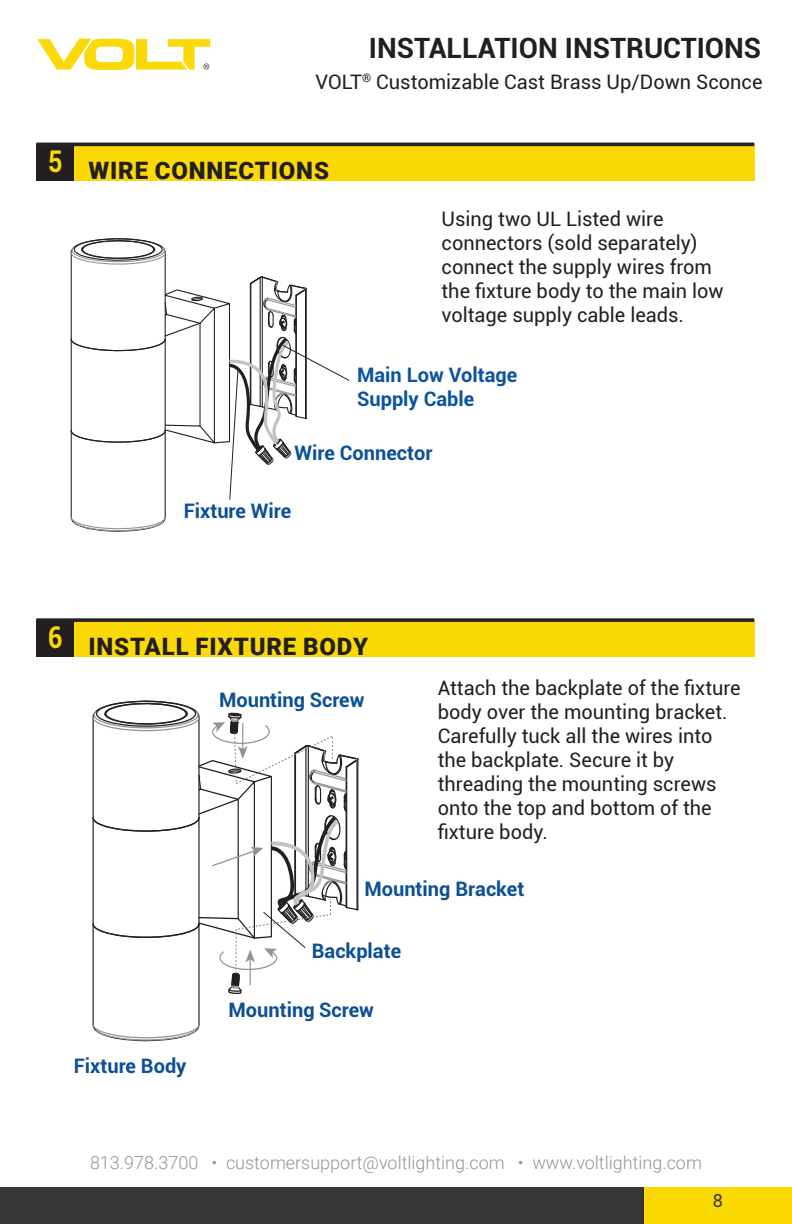
<style>
.page{position:relative;width:792px;height:1224px;background:#fff}
.page>*{position:absolute;margin:0;border:0;box-sizing:border-box;transform-origin:0 0}
.spec_numbers{font:700 30px "Roboto";color:#fad906;scale:.84 1}
.t1{font:700 28px "Roboto";color:#231f20}
.t2{font:900 24px "Roboto";letter-spacing:.035em;color:#231f20}
.t3{font:20px/24px "Roboto";color:#231f20}
.t4{font:700 20px "Roboto";color:#0c5095}
.t5{font:700 20px/24px "Roboto";color:#0c539f}
.copyright{font:300 18px "Roboto";color:#939598}
.t6{font:18px "Roboto";color:#363636}
</style>
<div class="page">
<svg style="left:37px;top:39px;width:173px;height:30px"></svg>
<div style="left:0;top:1188px;width:644px;height:36px;background:#363636"></div>
<div style="left:644px;top:1188px;width:148px;height:36px;background:#fcd900"></div>
<div style="left:43px;top:144px;width:711px;height:37px;background:#fad906"></div>
<div style="left:43px;top:620px;width:711px;height:37px;background:#fad906"></div>
<div style="left:36px;top:144px;width:38px;height:37px;background:#231f20"></div>
<div style="left:36px;top:620px;width:38px;height:37px;background:#231f20"></div>
<div style="left:36px;top:143px;width:718px;height:3px;border:2px solid #231f20"></div>
<div style="left:36px;top:618px;width:718px;height:4px;border:2px solid #231f20"></div>
<hr style="left:71px;top:431px;width:1px;height:86px;background:#231f20">
<hr style="left:165px;top:431px;width:1px;height:86px;background:#231f20">
<hr style="left:165px;top:253px;width:1px;height:86px;background:#231f20">
<hr style="left:71px;top:253px;width:1px;height:86px;background:#231f20">
<svg style="left:70px;top:516px;width:96px;height:16px"></svg>
<svg style="left:70px;top:238px;width:96px;height:27px"></svg>
<hr style="left:93px;top:924px;width:1px;height:100px;background:#231f20">
<hr style="left:198px;top:924px;width:2px;height:100px;background:#231f20">
<svg style="left:92px;top:1023px;width:108px;height:19px"></svg>
<svg style="left:92px;top:700px;width:267px;height:295px"></svg>
<svg style="left:70px;top:276px;width:280px;height:225px"></svg>
<p class="spec_numbers" style="left:48px;top:141px;width:19px">5</p>
<p class="t1" style="left:369px;top:28px;width:394px">INSTALLATION INSTRUCTIONS</p>
<p class="t3" style="left:316px;top:69px;width:448px">VOLT<sup>®</sup> Customizable Cast Brass Up/Down Sconce</p>
<p class="t2" style="left:88px;top:154px;width:242px">WIRE CONNECTIONS</p>
<p class="t3" style="left:442px;top:206px;width:284px">Using two UL Listed wire connectors (sold separately) connect the supply wires from the fixture body to the main low voltage supply cable leads.</p>
<p class="t5" style="left:357px;top:362px;width:162px">Main Low Voltage<br>Supply Cable</p>
<p class="t4" style="left:295px;top:439px;width:139px">Wire Connector</p>
<p class="t4" style="left:184px;top:497px;width:109px">Fixture Wire</p>
<p class="spec_numbers" style="left:48px;top:616px;width:19px">6</p>
<p class="t2" style="left:88px;top:629px;width:281px">INSTALL FIXTURE BODY</p>
<p class="t4" style="left:219px;top:686px;width:147px">Mounting Screw</p>
<p class="t3" style="left:438px;top:675px;width:305px">Attach the backplate of the fixture body over the mounting bracket.<br>Carefully tuck all the wires into the backplate. Secure it by threading the mounting screws onto the top and bottom of the fixture body.</p>
<p class="t4" style="left:364px;top:875px;width:161px">Mounting Bracket</p>
<p class="t4" style="left:74px;top:1052px;width:114px">Fixture Body</p>
<p class="t4" style="left:312px;top:937px;width:91px">Backplate</p>
<p class="t4" style="left:229px;top:996px;width:147px">Mounting Screw</p>
<p class="copyright" style="left:90px;top:1150px;width:613px">813.978.3700 • customersupport@voltlighting.com • www.voltlighting.com</p>
<p class="t6" style="left:713px;top:1188px;width:12px">8</p>
</div>
